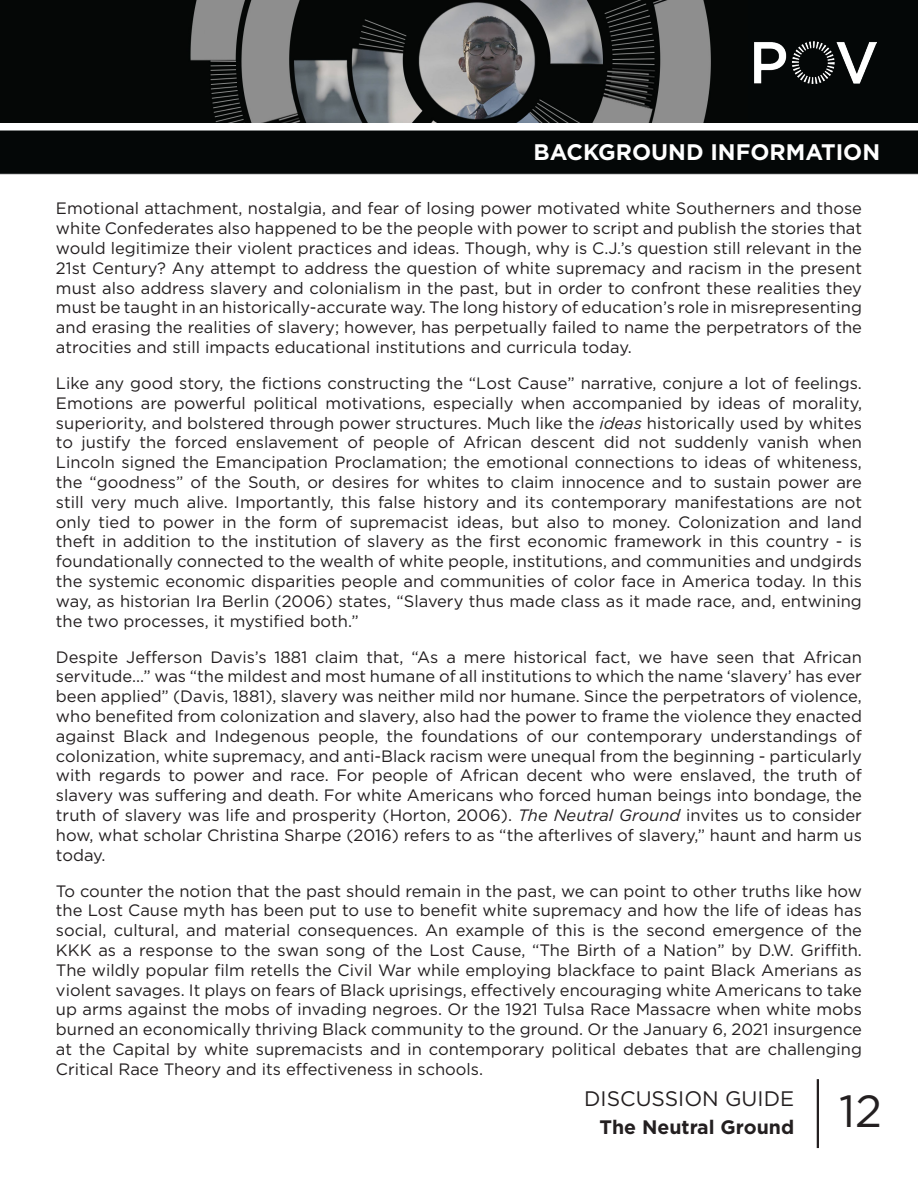
<style>
.page{position:relative;width:918px;height:1188px;background:#fff}
.page>*{position:absolute;margin:0;border:0;box-sizing:border-box;transform-origin:0 0}
.t1{font:45px "Gotham";color:#231f20}
.t2{font:700 22.5px "Gotham";color:#fff}
.t3{font:21px "Gotham";color:#231f20}
.t4{font:700 19.5px "Gotham";color:#231f20}
.t5{font:16.5px/19.8px "Gotham";color:#231f20;text-align:justify}
.s1{font-style:italic}
</style>
<div class="page">
<img style="left:0;top:122px;width:918px;height:53px">
<hr style="left:817px;top:1079px;width:2px;height:69px;background:#231f20">
<img style="left:0;top:0;width:734px;height:122px">
<div style="left:734px;top:0;width:184px;height:122px;background:#040707"></div>
<img style="left:755px;top:42px;width:121px;height:42px">
<p class="t2" style="left:533px;top:137px;width:348px">BACKGROUND INFORMATION</p>
<p class="t5" style="left:56px;top:198px;width:808px">Emotional attachment, nostalgia, and fear of losing power motivated white Southerners and those white Confederates also happened to be the people with power to script and publish the stories that would legitimize their violent practices and ideas. Though, why is C.J.’s question still relevant in the 21st Century? Any attempt to address the question of white supremacy and racism in the present must also address slavery and colonialism in the past, but in order to confront these realities they must be taught in an historically-accurate way. The long history of education’s role in misrepresenting and erasing the realities of slavery; however, has perpetually failed to name the perpetrators of the atrocities and still impacts educational institutions and curricula today.</p>
<p class="t5" style="left:56px;top:373px;width:808px">Like any good story, the fictions constructing the “Lost Cause” narrative, conjure a lot of feelings.<br>Emotions are powerful political motivations, especially when accompanied by ideas of morality, superiority, and bolstered through power structures. Much like the <span class="s1">ideas</span> historically used by whites to justify the forced enslavement of people of African descent did not suddenly vanish when Lincoln signed the Emancipation Proclamation; the emotional connections to ideas of whiteness, the “goodness” of the South, or desires for whites to claim innocence and to sustain power are still very much alive. Importantly, this false history and its contemporary manifestations are not only tied to power in the form of supremacist ideas, but also to money. Colonization and land theft in addition to the institution of slavery as the first economic framework in this country - is foundationally connected to the wealth of white people, institutions, and communities and undgirds the systemic economic disparities people and communities of color face in America today. In this way, as historian Ira Berlin (2006) states, “Slavery thus made class as it made race, and, entwining the two processes, it mystified both.”</p>
<p class="t5" style="left:56px;top:647px;width:808px">Despite Jefferson Davis’s 1881 claim that, “As a mere historical fact, we have seen that African servitude...” was “the mildest and most humane of all institutions to which the name ‘slavery’ has ever been applied” (Davis, 1881), slavery was neither mild nor humane. Since the perpetrators of violence, who benefited from colonization and slavery, also had the power to frame the violence they enacted against Black and Indegenous people, the foundations of our contemporary understandings of colonization, white supremacy, and anti-Black racism were unequal from the beginning - particularly with regards to power and race. For people of African decent who were enslaved, the truth of slavery was suffering and death. For white Americans who forced human beings into bondage, the truth of slavery was life and prosperity (Horton, 2006). <span class="s1">The Neutral Ground</span> invites us to consider how, what scholar Christina Sharpe (2016) refers to as “the afterlives of slavery,” haunt and harm us today.</p>
<p class="t5" style="left:56px;top:881px;width:808px">To counter the notion that the past should remain in the past, we can point to other truths like how the Lost Cause myth has been put to use to benefit white supremacy and how the life of ideas has social, cultural, and material consequences. An example of this is the second emergence of the KKK as a response to the swan song of the Lost Cause, “The Birth of a Nation” by D.W. Griffith.<br>The wildly popular film retells the Civil War while employing blackface to paint Black Amerians as violent savages. It plays on fears of Black uprisings, effectively encouraging white Americans to take up arms against the mobs of invading negroes. Or the 1921 Tulsa Race Massacre when white mobs burned an economically thriving Black community to the ground. Or the January 6, 2021 insurgence at the Capital by white supremacists and in contemporary political debates that are challenging Critical Race Theory and its effectiveness in schools.</p>
<p class="t3" style="left:584px;top:1085px;width:211px">DISCUSSION GUIDE</p>
<p class="t4" style="left:600px;top:1114px;width:196px">The Neutral Ground</p>
<p class="t1" style="left:839px;top:1082px;width:45px">12</p>
</div>
